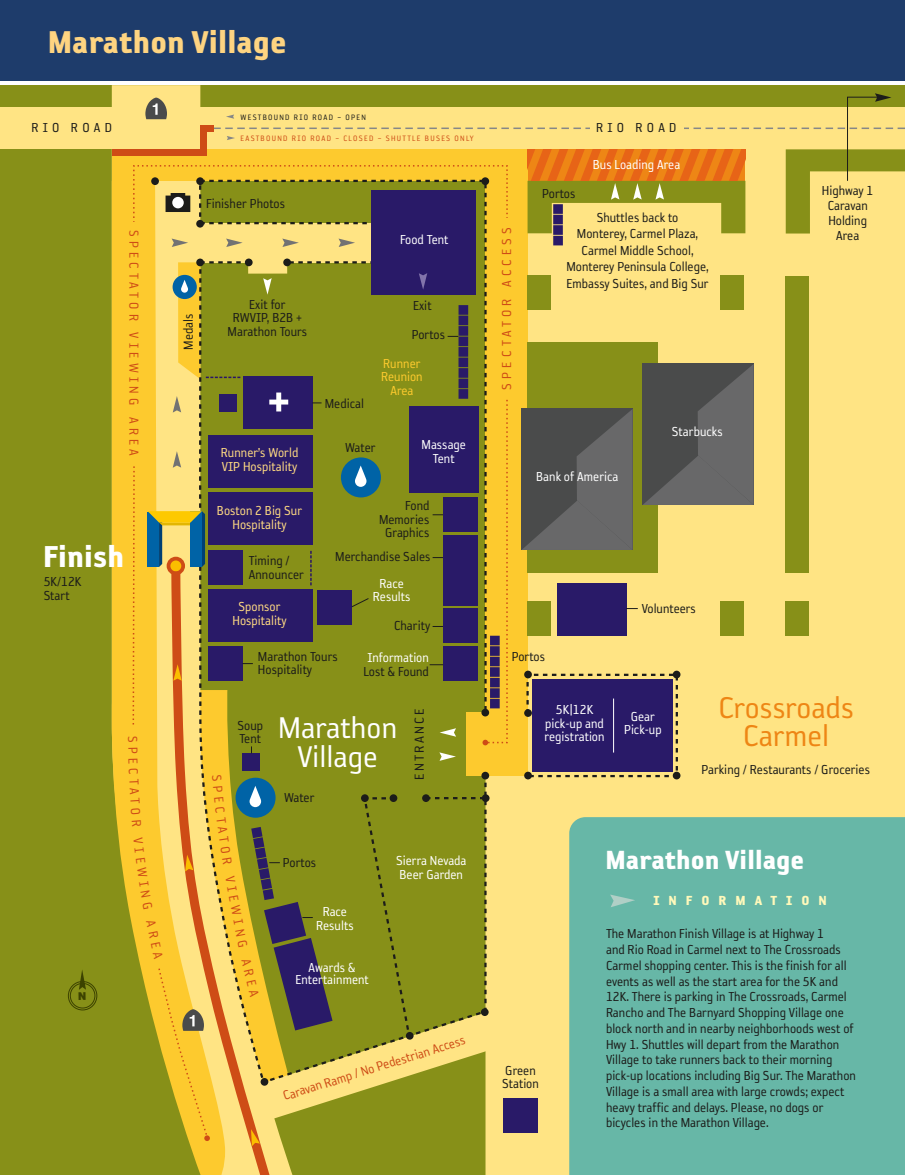
<style>
.page{position:relative;width:905px;height:1175px;background:#fff}
.page>*{position:absolute;margin:0;border:0;box-sizing:border-box;transform-origin:0 0}
.t1{font:36px "Reykjavik One D Gauge";letter-spacing:.005em;color:#fed481}
.t2{font:34.5px/28.5px "Reykjavik One A Gauge";color:#ee8615;text-align:center}
.t3{font:34.5px/28.5px "Reykjavik One A Gauge";color:#fff;text-align:center}
.t4{font:34.5px "Reykjavik One D Gauge";letter-spacing:.005em;color:#fff}
.t5{font:30px "Reykjavik One D Gauge";letter-spacing:.005em;color:#fff}
.t6{font:15px/15.8px "Reykjavik One A Gauge";color:#1c1c1a;scale:.95 1}
.t7{font:15px/13.5px "Reykjavik One A Gauge";color:#fff;text-align:center;scale:.95 1}
.t8{font:15px "Reykjavik One A Gauge";letter-spacing:.3em;color:#ce4c16;scale:.95 1}
.t9{font:15px/13.5px "Reykjavik One A Gauge";color:#ffda82;text-align:center;scale:.95 1}
.t10{font:15px/13.5px "Reykjavik One A Gauge";color:#fdca2e;text-align:center;scale:.95 1}
.t11{font:15px "Reykjavik One D Gauge";letter-spacing:.6em;color:#fff9bb}
.t12{font:15px "Reykjavik One A Gauge";color:#1c1c1a}
.t13{font:9px "Reykjavik One A Gauge";letter-spacing:.15em;color:#ce4c16;scale:.95 1}
.t14{font:9px "Reykjavik One A Gauge";letter-spacing:.15em;color:#1c1c1a;scale:.95 1}
</style>
<div class="page">
<div style="left:0;top:0;width:904px;height:81px;background:#1e3c6b"></div>
<div style="left:0;top:85px;width:904px;height:1089px;background:#879018"></div>
<div style="left:485px;top:148px;width:419px;height:1026px;background:#ffe484"></div>
<div style="left:112px;top:149px;width:628px;height:32px;background:#fdca2e"></div>
<div style="left:0;top:107px;width:904px;height:42px;background:#ffe484"></div>
<svg style="left:111px;top:181px;width:87px;height:723px;fill:#fdca2e"></svg>
<div style="left:485px;top:158px;width:42px;height:618px;background:#fdca2e"></div>
<div style="left:527px;top:342px;width:130px;height:230px;background:#879018"></div>
<div style="left:70px;top:983px;width:25px;height:25px;border:1px solid #3c4200;border-radius:50%"></div>
<div style="left:68px;top:981px;width:29px;height:29px;border:1px solid #3c4200;border-radius:50%"></div>
<svg style="left:521px;top:409px;width:111px;height:141px"></svg>
<svg style="left:642px;top:364px;width:111px;height:141px"></svg>
<div style="left:527px;top:275px;width:23px;height:35px;background:#879018"></div>
<div style="left:720px;top:275px;width:23px;height:35px;background:#879018"></div>
<div style="left:785px;top:276px;width:23px;height:296px;background:#879018"></div>
<div style="left:527px;top:601px;width:23px;height:34px;background:#879018"></div>
<div style="left:720px;top:601px;width:23px;height:34px;background:#879018"></div>
<div style="left:785px;top:601px;width:23px;height:34px;background:#879018"></div>
<div style="left:569px;top:817px;width:335px;height:357px;background:#67b7a7"></div>
<svg style="left:524px;top:670px;width:8px;height:8px"></svg>
<svg style="left:672px;top:670px;width:8px;height:8px"></svg>
<svg style="left:610px;top:894px;width:25px;height:13px"></svg>
<div style="left:112px;top:149px;width:94px;height:6px;background:#ce4c16"></div>
<div style="left:173px;top:275px;width:24px;height:24px;background:#0063a6;border-radius:50%"></div>
<svg style="left:525px;top:672px;width:154px;height:106px"></svg>
<div style="left:556px;top:583px;width:70px;height:52px;background:#291a68"></div>
<div style="left:503px;top:1097px;width:35px;height:35px;background:#291a68"></div>
<svg style="left:190px;top:1146px;width:92px;height:28px"></svg>
<svg style="left:178px;top:261px;width:20px;height:118px"></svg>
<svg style="left:198px;top:247px;width:289px;height:145px"></svg>
<hr style="left:613px;top:698px;width:1px;height:54px;background:#fff">
<svg style="left:198px;top:258px;width:68px;height:134px"></svg>
<svg style="left:132px;top:93px;width:772px;height:154px"></svg>
<svg style="left:79px;top:970px;width:7px;height:20px"></svg>
<svg style="left:128px;top:392px;width:381px;height:754px"></svg>
<h1 class="t1" style="left:48px;top:23px;width:240px">Marathon Village</h1>
<p class="t6" style="left:32px;top:120px;width:86px">RIO ROAD</p>
<p class="t14" style="left:240px;top:112px;width:134px">WESTBOUND RIO ROAD – OPEN</p>
<p class="t13" style="left:240px;top:133px;width:247px">EASTBOUND RIO ROAD – CLOSED – SHUTTLE BUSES ONLY</p>
<p class="t6" style="left:206px;top:195px;width:85px">Finisher Photos</p>
<p class="t8" style="left:142px;top:230px;width:239px;rotate:90deg">SPECTATOR VIEWING AREA</p>
<p class="t8" style="left:499px;top:390px;width:173px;rotate:-90deg">SPECTATOR ACCESS</p>
<p class="t7" style="left:400px;top:232px;width:53px">Food Tent</p>
<p class="t6" style="left:227px;top:297px;width:85px;line-height:13.5px;text-align:center">Exit for<br>RWVIP, B2B +<br>Marathon Tours</p>
<p class="t6" style="left:413px;top:298px;width:21px">Exit</p>
<p class="t6" style="left:180px;top:350px;width:40px;rotate:-90deg">Medals</p>
<p class="t6" style="left:411px;top:327px;width:37px">Portos</p>
<p class="t10" style="left:381px;top:356px;width:45px">Runner<br>Reunion<br>Area</p>
<p class="t6" style="left:325px;top:395px;width:43px">Medical</p>
<p class="t7" style="left:421px;top:438px;width:48px">Massage<br>Tent</p>
<p class="t6" style="left:345px;top:440px;width:34px">Water</p>
<p class="t9" style="left:221px;top:446px;width:83px;text-align:left">Runner’s World<br>VIP Hospitality</p>
<p class="t9" style="left:217px;top:504px;width:91px">Boston 2 Big Sur<br>Hospitality</p>
<p class="t6" style="left:379px;top:499px;width:54px;line-height:13.5px;text-align:right">Fond<br>Memories<br>Graphics</p>
<h2 class="t4" style="left:43px;top:538px;width:82px">Finish</h2>
<p class="t6" style="left:44px;top:575px;width:41px;line-height:13.5px">5K/12K<br>Start</p>
<p class="t6" style="left:249px;top:554px;width:59px;line-height:13.5px">Timing /<br>Announcer</p>
<p class="t9" style="left:232px;top:600px;width:59px">Sponsor<br>Hospitality</p>
<p class="t6" style="left:335px;top:548px;width:102px">Merchandise Sales</p>
<p class="t7" style="left:373px;top:576px;width:41px">Race<br>Results</p>
<p class="t6" style="left:394px;top:617px;width:40px">Charity</p>
<p class="t6" style="left:542px;top:186px;width:37px">Portos</p>
<p class="t6" style="left:596px;top:120px;width:86px">RIO ROAD</p>
<p class="t7" style="left:593px;top:157px;width:94px">Bus Loading Area</p>
<p class="t6" style="left:566px;top:209px;width:151px;line-height:16.5px;text-align:center">Shuttles back to<br>Monterey, Carmel Plaza,<br>Carmel Middle School,<br>Monterey Peninsula College,<br>Embassy Suites, and Big Sur</p>
<p class="t7" style="left:536px;top:469px;width:88px">Bank of America</p>
<p class="t7" style="left:672px;top:424px;width:55px">Starbucks</p>
<p class="t6" style="left:641px;top:600px;width:59px">Volunteers</p>
<p class="t6" style="left:258px;top:649px;width:85px;line-height:13.5px">Marathon Tours<br>Hospitality</p>
<p class="t7" style="left:367px;top:651px;width:66px">Information</p>
<p class="t6" style="left:363px;top:663px;width:70px">Lost &amp; Found</p>
<p class="t6" style="left:511px;top:648px;width:37px">Portos</p>
<p class="t6" style="left:821px;top:183px;width:56px;line-height:15px;text-align:center">Highway 1<br>Caravan<br>Holding<br>Area</p>
<p class="t6" style="left:237px;top:718px;width:29px;line-height:13.5px">Soup<br>Tent</p>
<h2 class="t3" style="left:278px;top:713px;width:121px">Marathon<br>Village</h2>
<p class="t6" style="left:284px;top:789px;width:34px">Water</p>
<p class="t12" style="left:411px;top:780px;width:73px;rotate:-90deg">ENTRANCE</p>
<p class="t8" style="left:243px;top:904px;width:47px;rotate:79deg">WING</p>
<p class="t6" style="left:283px;top:854px;width:37px">Portos</p>
<p class="t7" style="left:316px;top:905px;width:41px">Race<br>Results</p>
<p class="t7" style="left:295px;top:961px;width:79px;line-height:12px">Awards &amp;<br>Entertainment</p>
<p class="t7" style="left:396px;top:853px;width:76px;text-align:left">Sierra Nevada<br>Beer Garden</p>
<p class="t8" style="left:281px;top:1088px;width:202px;rotate:-17deg">Caravan Ramp /No Pedestrian Access</p>
<p class="t7" style="left:544px;top:703px;width:65px">5K|12K pick-up and registration</p>
<p class="t7" style="left:624px;top:709px;width:41px">Gear<br>Pick-up</p>
<h2 class="t2" style="left:718px;top:693px;width:137px">Crossroads<br>Carmel</h2>
<p class="t6" style="left:701px;top:762px;width:179px">Parking / Restaurants / Groceries</p>
<p class="t6" style="left:502px;top:1063px;width:40px;line-height:13.5px">Green<br>Station</p>
<h3 class="t5" style="left:605px;top:844px;width:200px">Marathon Village</h3>
<p class="t11" style="left:653px;top:892px;width:175px">INFORMATION</p>
<p class="t6" style="left:606px;top:926px;width:265px">The Marathon Finish Village is at Highway 1<br>and Rio Road in Carmel next to The Crossroads Carmel shopping center. This is the finish for all events as well as the start area for the 5K and 12K. There is parking in The Crossroads, Carmel Rancho and The Barnyard Shopping Village one block north and in nearby neighborhoods west of Hwy 1. Shuttles will depart from the Marathon Village to take runners back to their morning pick-up locations including Big Sur. The Marathon Village is a small area with large crowds; expect heavy traffic and delays. Please, no dogs or bicycles in the Marathon Village.</p>
</div>
